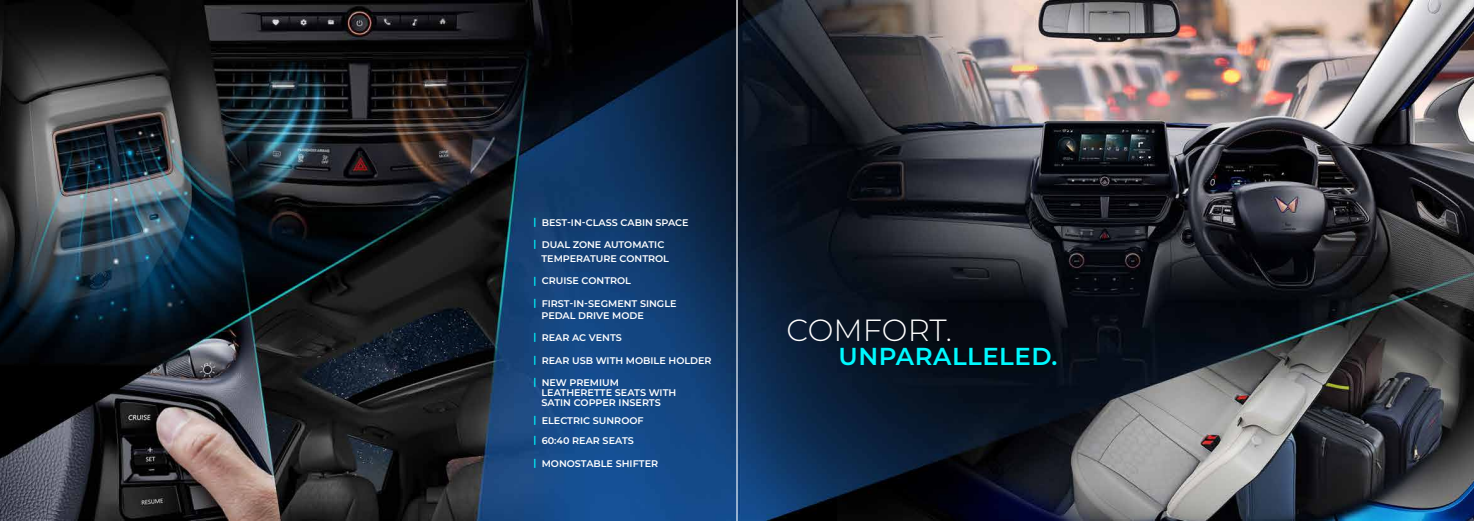
<style>
.page{position:relative;width:1474px;height:521px;background:#fff}
.page>*{position:absolute;margin:0;border:0;box-sizing:border-box;transform-origin:0 0}
.t1{font:300 30.62px "Montserrat";letter-spacing:-.005em;color:#fff}
.t2{font:600 24.5px "Montserrat";letter-spacing:.02em;color:#00f9ff}
.t3{font:600 9.62px/10.2px "Montserrat";color:#fff}
.s1{color:#00f9ff}
</style>
<div class="page">
<img style="left:0;top:0;width:1473px;height:521px">
<hr style="left:737px;top:0;width:1px;height:521px;background:#fff">
<p class="t3" style="left:533px;top:217px;width:157px"><span class="s1">|</span> BEST-IN-CLASS CABIN SPACE</p>
<p class="t3" style="left:541px;top:238px;width:129px;line-height:13.7px;text-indent:-8px"><span class="s1">|</span> DUAL ZONE AUTOMATIC<br>TEMPERATURE CONTROL</p>
<p class="t3" style="left:533px;top:275px;width:99px"><span class="s1">|</span> CRUISE CONTROL</p>
<p class="t3" style="left:541px;top:297px;width:137px;line-height:11.9px;text-indent:-8px"><span class="s1">|</span> FIRST-IN-SEGMENT SINGLE<br>PEDAL DRIVE MODE</p>
<p class="t3" style="left:533px;top:332px;width:90px"><span class="s1">|</span> REAR AC VENTS</p>
<p class="t3" style="left:533px;top:355px;width:180px"><span class="s1">|</span> REAR USB WITH MOBILE HOLDER</p>
<p class="t3" style="left:541px;top:377px;width:136px;text-indent:-8px"><span class="s1">|</span> NEW PREMIUM<br>LEATHERETTE SEATS WITH<br>SATIN COPPER INSERTS</p>
<p class="t3" style="left:533px;top:409px;width:112px;line-height:20.7px"><span class="s1">|</span> ELECTRIC SUNROOF <span class="s1">|</span> 60:40 REAR SEATS</p>
<p class="t3" style="left:533px;top:458px;width:126px"><span class="s1">|</span> MONOSTABLE SHIFTER</p>
<h1 class="t1" style="left:786px;top:310px;width:167px">COMFORT.</h1>
<h2 class="t2" style="left:838px;top:338px;width:220px">UNPARALLELED.</h2>
</div>
